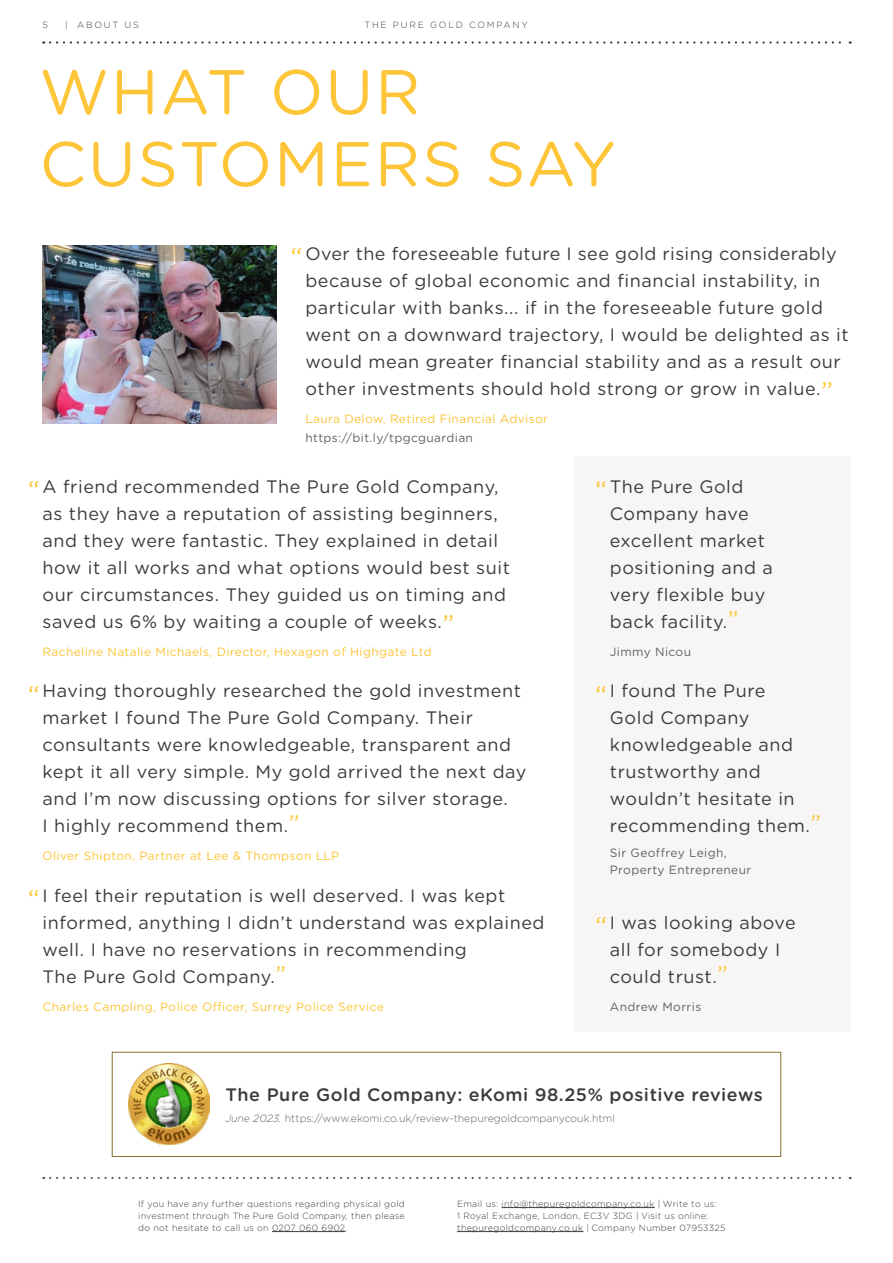
<style>
.page{position:relative;width:893px;height:1263px;background:#fff}
.page>*{position:absolute;margin:0;border:0;box-sizing:border-box;transform-origin:0 0}
.t1{font:63px/72px "Gotham Rounded";letter-spacing:.03em;color:#fdc537}
.t2{font:27px "Gotham Rounded";color:#fdc537}
.t3{font:18px/27px "Gotham Rounded";letter-spacing:.03em;color:#3c3c3b}
.t4{font:500 18px "Gotham Rounded";letter-spacing:.03em;color:#3c3c3b}
.t5{font:12px "Gotham Rounded";letter-spacing:.03em;color:#fdc537}
.t6{font:12px/16.5px "Gotham Rounded";letter-spacing:.03em;color:#626161}
.t7{font:300 10.5px "Gotham Rounded";color:#626161}
.t8{font:300 9px/12px "Gotham Rounded";letter-spacing:.03em;color:#3c3c3b;text-align:justify}
.t9{font:300 9px "Gotham Rounded";letter-spacing:.2em;color:#3c3c3b}
.s1{font-size:27px;color:#fdc537}
.s2{font-size:24px;color:#fdc537}
.s3{font-style:italic}
</style>
<div class="page">
<svg style="left:50px;top:41px;width:801px;height:3px"></svg>
<div style="left:112px;top:1052px;width:669px;height:105px;border:1px solid #866e32"></div>
<div style="left:574px;top:456px;width:277px;height:576px;background:#f7f6f5"></div>
<hr style="left:272px;top:1231px;width:74px;height:1px;background:#3c3c3b">
<hr style="left:502px;top:1207px;width:153px;height:1px;background:#3c3c3b">
<hr style="left:457px;top:1231px;width:126px;height:1px;background:#3c3c3b">
<svg style="left:50px;top:1177px;width:801px;height:2px"></svg>
<img style="left:128px;top:1064px;width:81px;height:81px">
<img style="left:43px;top:245px;width:234px;height:178px">
<p class="t8" style="left:43px;top:19px;width:7px">5</p>
<p class="t8" style="left:65px;top:19px;width:75px">| ABOUT US</p>
<p class="t9" style="left:364px;top:19px;width:165px">THE PURE GOLD COMPANY</p>
<h1 class="t1" style="left:40px;top:53px;width:578px">WHAT OUR<br>CUSTOMERS SAY</h1>
<p class="t3" style="left:305px;top:239px;width:545px">Over the foreseeable future I see gold rising considerably because of global economic and financial instability, in particular with banks... if in the foreseeable future gold went on a downward trajectory, I would be delighted as it would mean greater financial stability and as a result our other investments should hold strong or grow in value.<span class="s1">”</span></p>
<p class="t5" style="left:305px;top:410px;width:244px">Laura Delow, Retired Financial Advisor</p>
<p class="t6" style="left:305px;top:429px;width:169px">https://bit.ly/tpgcguardian</p>
<h2 class="t2" style="left:290px;top:239px;width:14px">“</h2>
<p class="t3" style="left:43px;top:472px;width:469px">A friend recommended The Pure Gold Company, as they have a reputation of assisting beginners, and they were fantastic. They explained in detail how it all works and what options would best suit our circumstances. They guided us on timing and saved us 6% by waiting a couple of weeks.<span class="s1">”</span></p>
<p class="t5" style="left:43px;top:644px;width:391px">Racheline Natalie Michaels, Director, Hexagon of Highgate Ltd</p>
<p class="t3" style="left:610px;top:472px;width:165px">The Pure Gold<br>Company have excellent market positioning and a very flexible buy back facility.<span class="s2">”</span></p>
<p class="t6" style="left:610px;top:643px;width:83px">Jimmy Nicou</p>
<h2 class="t2" style="left:28px;top:472px;width:14px">“</h2>
<h2 class="t2" style="left:595px;top:472px;width:14px">“</h2>
<p class="t3" style="left:43px;top:677px;width:485px;text-indent:-15px"><span class="s1">“</span>Having thoroughly researched the gold investment market I found The Pure Gold Company. Their consultants were knowledgeable, transparent and kept it all very simple. My gold arrived the next day and I’m now discussing options for silver storage.<br>I highly recommend them.<span class="s2">”</span></p>
<p class="t5" style="left:43px;top:848px;width:298px">Oliver Shipton, Partner at Lee &amp; Thompson LLP</p>
<p class="t3" style="left:43px;top:881px;width:504px">I feel their reputation is well deserved. I was kept informed, anything I didn’t understand was explained well. I have no reservations in recommending<br>The Pure Gold Company.<span class="s2">”</span></p>
<p class="t5" style="left:43px;top:998px;width:343px">Charles Campling, Police Officer, Surrey Police Service</p>
<h2 class="t2" style="left:28px;top:881px;width:14px">“</h2>
<p class="t3" style="left:610px;top:677px;width:213px">I found The Pure<br>Gold Company knowledgeable and trustworthy and wouldn’t hesitate in recommending them.<span class="s2">”</span></p>
<p class="t6" style="left:610px;top:844px;width:143px">Sir Geoffrey Leigh,<br>Property Entrepreneur</p>
<h2 class="t2" style="left:595px;top:676px;width:14px">“</h2>
<p class="t3" style="left:610px;top:908px;width:187px">I was looking above all for somebody I could trust.<span class="s2">”</span></p>
<p class="t6" style="left:610px;top:998px;width:93px">Andrew Morris</p>
<h2 class="t2" style="left:595px;top:908px;width:14px">“</h2>
<p class="t4" style="left:225px;top:1082px;width:539px">The Pure Gold Company: eKomi 98.25% positive reviews</p>
<p class="t7" style="left:225px;top:1111px;width:391px"><span class="s3">June 2023.</span> https://www.ekomi.co.uk/review-thepuregoldcompanycouk.html</p>
<p class="t8" style="left:138px;top:1197px;width:268px">If you have any further questions regarding physical gold investment through The Pure Gold Company, then please do not hesitate to call us on 0207 060 6902.</p>
<p class="t8" style="left:457px;top:1197px;width:270px;text-align:left">Email us: info@thepuregoldcompany.co.uk | Write to us:<br>1 Royal Exchange, London, EC3V 3DG | Visit us online: thepuregoldcompany.co.uk | Company Number 07953325</p>
</div>
